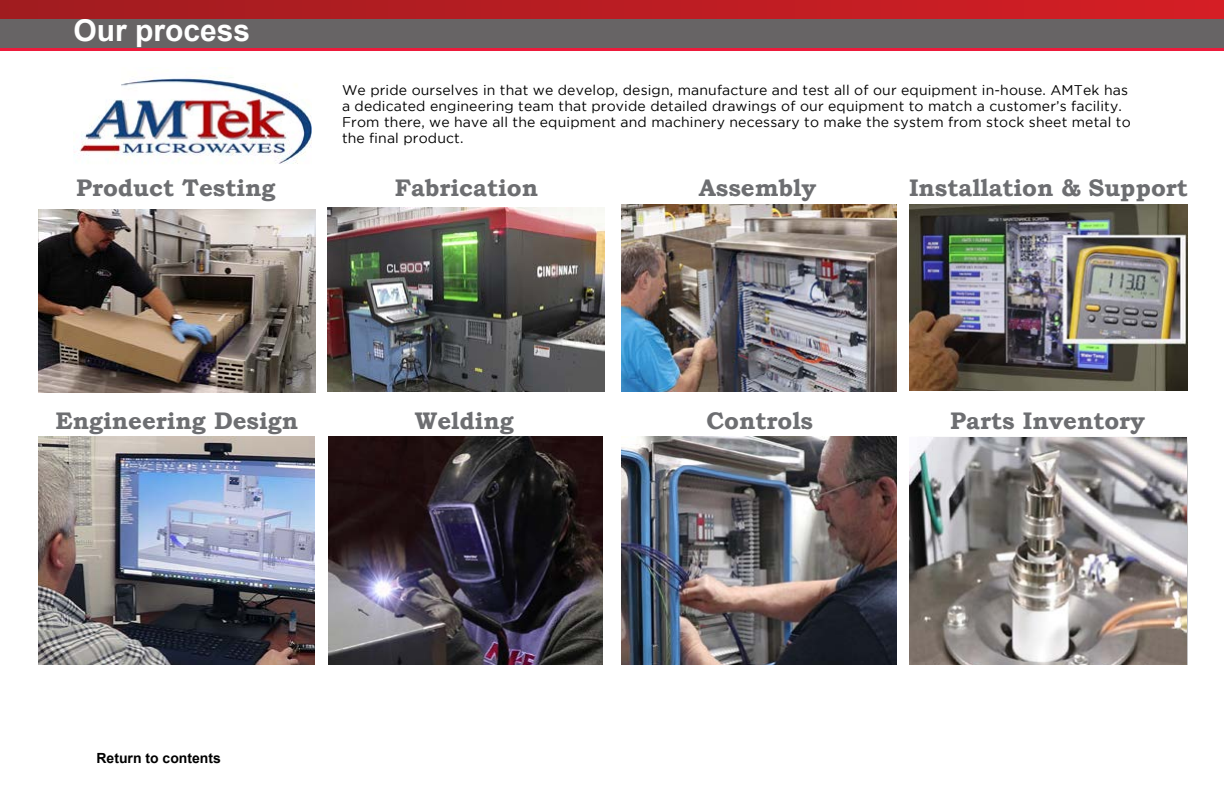
<style>
.page{position:relative;width:1224px;height:792px;background:#fff}
.page>*{position:absolute;margin:0;border:0;box-sizing:border-box;transform-origin:0 0}
.t1{font:700 30px "Arial";color:#fff}
.t2{font:700 24px "Bookman Old Style";color:#6d6e71}
.t3{font:14px/16px "Gotham";letter-spacing:.01em;color:#000}
.t4{font:700 14px "Arial";color:#000}
</style>
<div class="page">
<img style="left:73px;top:77px;width:238px;height:87px">
<img style="left:327px;top:208px;width:278px;height:184px">
<img style="left:621px;top:204px;width:276px;height:187px">
<img style="left:909px;top:204px;width:279px;height:186px">
<img style="left:38px;top:436px;width:276px;height:228px">
<img style="left:328px;top:437px;width:275px;height:228px">
<img style="left:621px;top:436px;width:276px;height:229px">
<img style="left:910px;top:438px;width:276px;height:227px">
<img style="left:38px;top:209px;width:278px;height:183px">
<div style="left:0;top:14px;width:1224px;height:36px;background:#676465"></div>
<hr style="left:0;top:48px;width:1224px;height:3px;background:#ed1a3b">
<div style="left:0;top:0;width:1224px;height:19px;background:linear-gradient(to right,#a01c20,#d51e25)"></div>
<h1 class="t1" style="left:73px;top:9px;width:178px">Our process</h1>
<p class="t3" style="left:342px;top:82px;width:790px">We pride ourselves in that we develop, design, manufacture and test all of our equipment in-house. AMTek has a dedicated engineering team that provide detailed drawings of our equipment to match a customer’s facility.<br>From there, we have all the equipment and machinery necessary to make the system from stock sheet metal to the final product.</p>
<h2 class="t2" style="left:76px;top:170px;width:201px">Product Testing</h2>
<h2 class="t2" style="left:395px;top:170px;width:145px">Fabrication</h2>
<h2 class="t2" style="left:699px;top:170px;width:119px">Assembly</h2>
<h2 class="t2" style="left:909px;top:170px;width:280px">Installation &amp; Support</h2>
<h2 class="t2" style="left:56px;top:403px;width:244px">Engineering Design</h2>
<h2 class="t2" style="left:415px;top:403px;width:100px">Welding</h2>
<h2 class="t2" style="left:706px;top:403px;width:108px">Controls</h2>
<h2 class="t2" style="left:950px;top:403px;width:196px">Parts Inventory</h2>
<p class="t4" style="left:96px;top:748px;width:126px">Return to contents</p>
</div>
